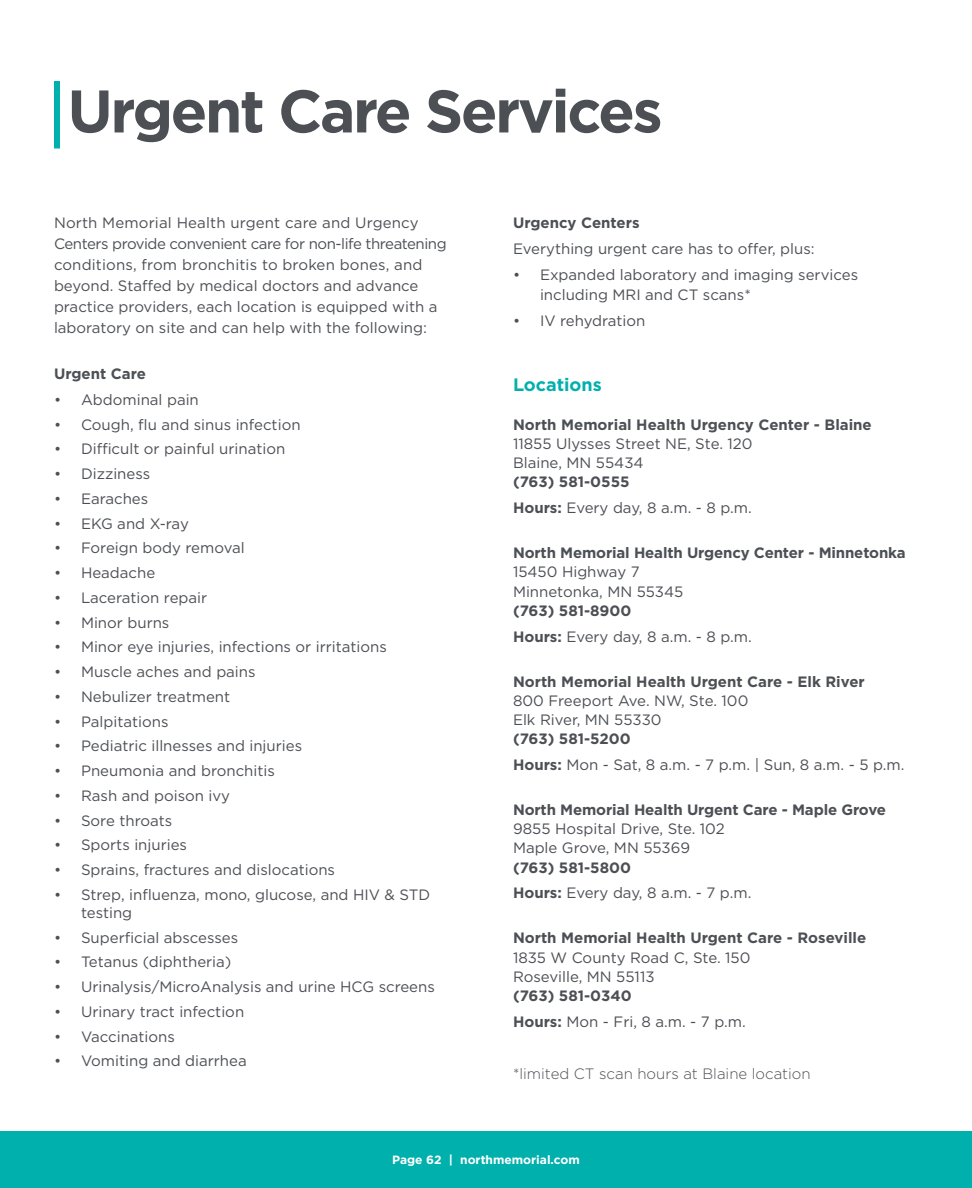
<style>
.page{position:relative;width:972px;height:1188px;background:#fff}
.page>*{position:absolute;margin:0;border:0;box-sizing:border-box;transform-origin:0 0}
.t1{font:700 60px "Gotham";letter-spacing:-.04em;color:#4c4f54}
.t2{font:700 18px "Gotham";color:#00b0ad}
.t3{font:15px/21px "Gotham";color:#4c4f54}
.t4{font:700 15px/19.2px "Gotham";color:#4c4f54}
.t5{font:300 15px "Gotham";color:#4c4f54}
.t6{font:700 12px "Gotham";color:#fff}
.s1{font-weight:400}
.s2{font-weight:700}
</style>
<div class="page">
<div style="left:0;top:1131px;width:972px;height:57px;background:#00b0ad"></div>
<div style="left:54px;top:81px;width:6px;height:67px;background:#00b0ad"></div>
<p class="t1" style="left:68px;top:71px;width:597px">Urgent Care Services</p>
<p class="t3" style="left:54px;top:212px;width:394px">North Memorial Health urgent care and Urgency Centers provide convenient care for non-life threatening conditions, from bronchitis to broken bones, and beyond. Staffed by medical doctors and advance practice providers, each location is equipped with a laboratory on site and can help with the following:</p>
<p class="t4" style="left:54px;top:364px;width:94px">Urgent Care</p>
<p class="t3" style="left:54px;top:389px;width:146px">• Abdominal pain</p>
<p class="t3" style="left:54px;top:414px;width:248px">• Cough, flu and sinus infection</p>
<p class="t3" style="left:54px;top:438px;width:233px">• Difficult or painful urination</p>
<p class="t3" style="left:54px;top:463px;width:98px">• Dizziness</p>
<p class="t3" style="left:54px;top:488px;width:96px">• Earaches</p>
<p class="t3" style="left:54px;top:513px;width:136px">• EKG and X-ray</p>
<p class="t3" style="left:54px;top:537px;width:192px">• Foreign body removal</p>
<p class="t3" style="left:54px;top:562px;width:103px">• Headache</p>
<p class="t3" style="left:54px;top:587px;width:155px">• Laceration repair</p>
<p class="t3" style="left:54px;top:612px;width:117px">• Minor burns</p>
<p class="t3" style="left:54px;top:636px;width:334px">• Minor eye injuries, infections or irritations</p>
<p class="t3" style="left:54px;top:661px;width:203px">• Muscle aches and pains</p>
<p class="t3" style="left:54px;top:686px;width:178px">• Nebulizer treatment</p>
<p class="t3" style="left:54px;top:711px;width:116px">• Palpitations</p>
<p class="t3" style="left:54px;top:735px;width:250px">• Pediatric illnesses and injuries</p>
<p class="t3" style="left:54px;top:760px;width:222px">• Pneumonia and bronchitis</p>
<p class="t3" style="left:54px;top:785px;width:178px">• Rash and poison ivy</p>
<p class="t3" style="left:54px;top:810px;width:120px">• Sore throats</p>
<p class="t3" style="left:54px;top:834px;width:135px">• Sports injuries</p>
<p class="t3" style="left:54px;top:859px;width:283px">• Sprains, fractures and dislocations</p>
<p class="t3" style="left:81px;top:885px;width:351px;line-height:18px;text-indent:-27px">• Strep, influenza, mono, glucose, and HIV &amp; STD testing</p>
<p class="t3" style="left:54px;top:927px;width:186px">• Superficial abscesses</p>
<p class="t3" style="left:54px;top:951px;width:179px">• Tetanus (diphtheria)</p>
<p class="t3" style="left:54px;top:976px;width:382px">• Urinalysis/MicroAnalysis and urine HCG screens</p>
<p class="t3" style="left:54px;top:1001px;width:192px">• Urinary tract infection</p>
<p class="t3" style="left:54px;top:1026px;width:122px">• Vaccinations</p>
<p class="t3" style="left:54px;top:1050px;width:194px">• Vomiting and diarrhea</p>
<p class="t4" style="left:513px;top:213px;width:128px">Urgency Centers</p>
<p class="t3" style="left:513px;top:238px;width:303px">Everything urgent care has to offer, plus:</p>
<p class="t3" style="left:540px;top:265px;width:320px;line-height:19.5px;text-indent:-27px">• Expanded laboratory and imaging services including MRI and CT scans*</p>
<p class="t3" style="left:513px;top:310px;width:134px">• IV rehydration</p>
<p class="t2" style="left:513px;top:373px;width:90px">Locations</p>
<p class="t4" style="left:513px;top:415px;width:360px">North Memorial Health Urgency Center - Blaine<br><span class="s1">11855 Ulysses Street NE, Ste. 120<br>Blaine, MN 55434<br></span>(763) 581-0555</p>
<p class="t3" style="left:513px;top:497px;width:240px"><span class="s2">Hours:</span> Every day, 8 a.m. - 8 p.m.</p>
<p class="t4" style="left:513px;top:543px;width:394px">North Memorial Health Urgency Center - Minnetonka<br><span class="s1">15450 Highway 7<br>Minnetonka, MN 55345<br></span>(763) 581-8900</p>
<p class="t3" style="left:513px;top:625px;width:240px"><span class="s2">Hours:</span> Every day, 8 a.m. - 8 p.m.</p>
<p class="t4" style="left:513px;top:672px;width:353px">North Memorial Health Urgent Care - Elk River<br><span class="s1">800 Freeport Ave. NW, Ste. 100<br>Elk River, MN 55330<br></span>(763) 581-5200</p>
<p class="t3" style="left:513px;top:754px;width:393px"><span class="s2">Hours:</span> Mon - Sat, 8 a.m. - 7 p.m. | Sun, 8 a.m. - 5 p.m.</p>
<p class="t4" style="left:513px;top:800px;width:374px">North Memorial Health Urgent Care - Maple Grove<br><span class="s1">9855 Hospital Drive, Ste. 102<br>Maple Grove, MN 55369<br></span>(763) 581-5800</p>
<p class="t3" style="left:513px;top:882px;width:240px"><span class="s2">Hours:</span> Every day, 8 a.m. - 7 p.m.</p>
<p class="t4" style="left:513px;top:928px;width:355px">North Memorial Health Urgent Care - Roseville<br><span class="s1">1835 W County Road C, Ste. 150<br>Roseville, MN 55113<br></span>(763) 581-0340</p>
<p class="t3" style="left:513px;top:1011px;width:234px"><span class="s2">Hours:</span> Mon - Fri, 8 a.m. - 7 p.m.</p>
<p class="t5" style="left:513px;top:1064px;width:299px">*limited CT scan hours at Blaine location</p>
<p class="t6" style="left:392px;top:1152px;width:189px">Page 62 | northmemorial.com</p>
</div>
